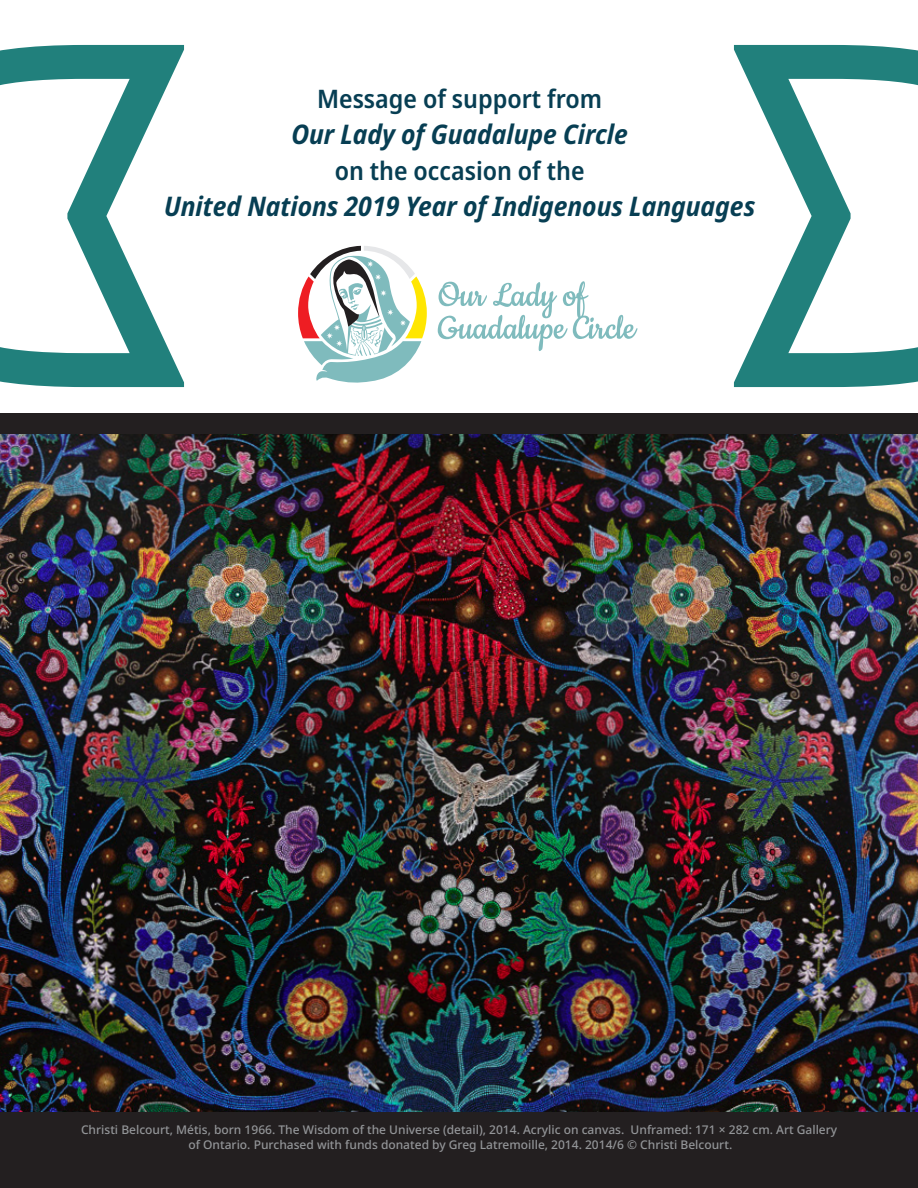
<style>
.page{position:relative;width:918px;height:1188px;background:#fff}
.page>*{position:absolute;margin:0;border:0;box-sizing:border-box;transform-origin:0 0}
.Pull_Quotes_Rough_ca{font:italic 700 semi-condensed 27px "Noto Sans";color:#073e53}
.Pull_Quotes_Rough_ca-2{font:600 semi-condensed 25.5px "Noto Sans";color:#073e53}
.t1{font:500 12px/15px "Noto Sans";color:#939598;text-align:center}
</style>
<div class="page">
<img style="left:0;top:434px;width:918px;height:678px">
<svg style="left:438px;top:281px;width:199px;height:70px"></svg>
<svg style="left:298px;top:246px;width:129px;height:137px"></svg>
<svg style="left:734px;top:45px;width:184px;height:342px"></svg>
<svg style="left:0;top:45px;width:184px;height:342px"></svg>
<div style="left:0;top:414px;width:918px;height:20px;background:#231f20"></div>
<div style="left:0;top:1112px;width:918px;height:76px;background:#231f20"></div>
<p class="Pull_Quotes_Rough_ca-2" style="left:317px;top:80px;width:286px">Message of support from</p>
<p class="Pull_Quotes_Rough_ca" style="left:291px;top:115px;width:338px">Our Lady of Guadalupe Circle</p>
<p class="Pull_Quotes_Rough_ca-2" style="left:335px;top:152px;width:251px">on the occasion of the</p>
<p class="Pull_Quotes_Rough_ca" style="left:164px;top:187px;width:593px">United Nations 2019 Year of Indigenous Languages</p>
<p class="t1" style="left:81px;top:1122px;width:758px">Christi Belcourt, Métis, born 1966. The Wisdom of the Universe (detail), 2014. Acrylic on canvas. Unframed: 171 × 282 cm. Art Gallery of Ontario. Purchased with funds donated by Greg Latremoille, 2014. 2014/6 © Christi Belcourt.</p>
</div>
